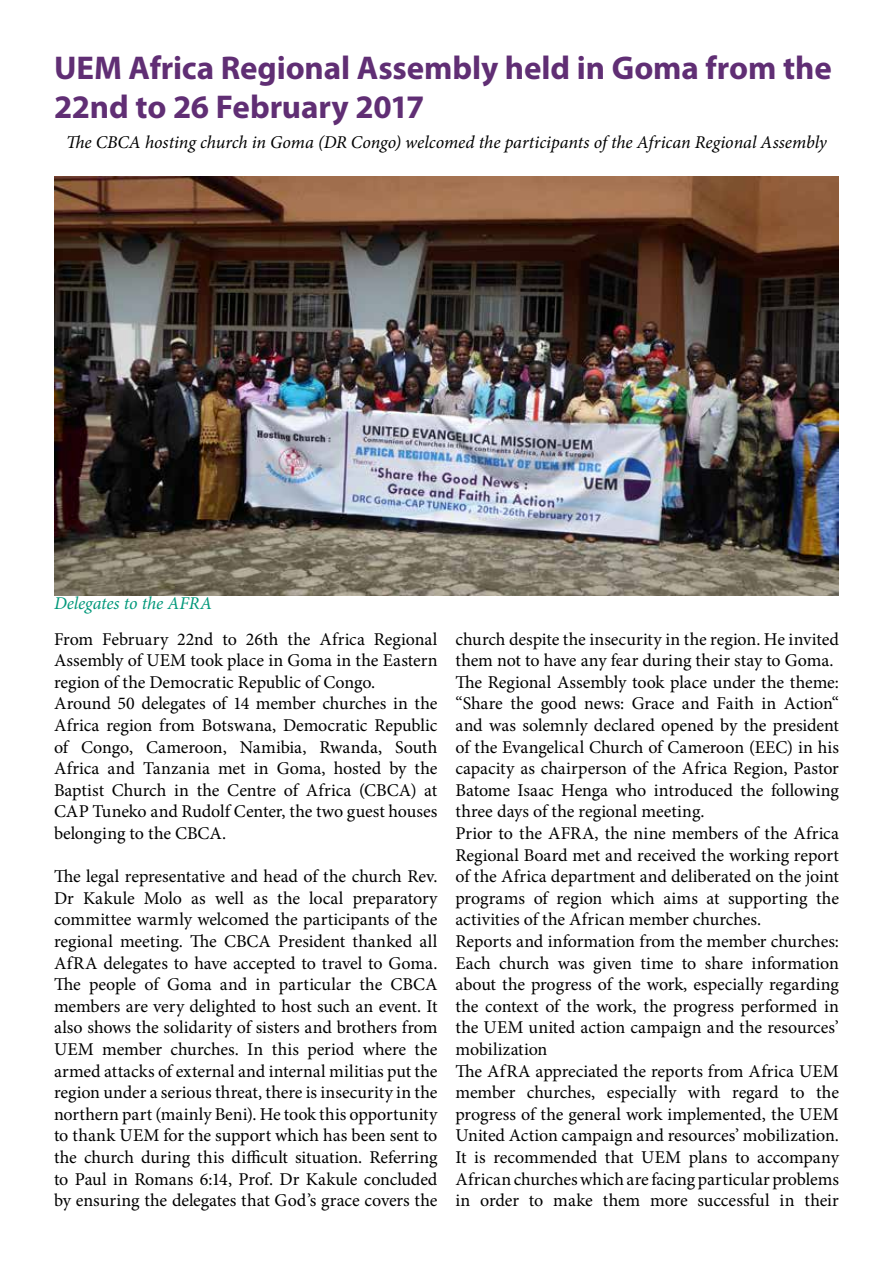
<style>
.page{position:relative;width:893px;height:1263px;background:#fff}
.page>*{position:absolute;margin:0;border:0;box-sizing:border-box;transform-origin:0 0}
.t1{font:700 33px/39.6px "Myriad Pro";letter-spacing:-.005em;color:#602e74}
.t2{font:18px/21.6px "Minion Pro";letter-spacing:-.005em;color:#000}
.t3{font:italic 18px "Minion Pro";letter-spacing:-.005em;color:#000}
.t4{font:italic 18px "Minion Pro";letter-spacing:-.005em;color:#00987a}
</style>
<div class="page">
<img style="left:54px;top:176px;width:785px;height:420px">
<h1 class="t1" style="left:54px;top:47px;width:779px">UEM Africa Regional Assembly held in Goma from the<br>22nd to 26 February 2017</h1>
<p class="t3" style="left:66px;top:130px;width:762px">The CBCA hosting church in Goma (DR Congo) welcomed the participants of the African Regional Assembly</p>
<p class="t4" style="left:54px;top:591px;width:159px">Delegates to the AFRA</p>
<p class="t2" style="left:54px;top:628px;width:385px">From February 22nd to 26th the Africa Regional Assembly of UEM took place in Goma in the Eastern region of the Democratic Republic of Congo.<br>Around 50 delegates of 14 member churches in the Africa region from Botswana, Democratic Republic of Congo, Cameroon, Namibia, Rwanda, South Africa and Tanzania met in Goma, hosted by the Baptist Church in the Centre of Africa (CBCA) at CAP Tuneko and Rudolf Center, the two guest houses belonging to the CBCA.</p>
<p class="t2" style="left:54px;top:866px;width:385px;text-align:justify">The legal representative and head of the church Rev.<br>Dr Kakule Molo as well as the local preparatory committee warmly welcomed the participants of the regional meeting. The CBCA President thanked all AfRA delegates to have accepted to travel to Goma.<br>The people of Goma and in particular the CBCA members are very delighted to host such an event. It also shows the solidarity of sisters and brothers from UEM member churches. In this period where the armed attacks of external and internal militias put the region under a serious threat, there is insecurity in the northern part (mainly Beni). He took this opportunity to thank UEM for the support which has been sent to the church during this difficult situation. Referring to Paul in Romans 6:14, Prof. Dr Kakule concluded by ensuring the delegates that God’s grace covers the</p>
<p class="t2" style="left:455px;top:628px;width:385px">church despite the insecurity in the region. He invited them not to have any fear during their stay to Goma.<br>The Regional Assembly took place under the theme: “Share the good news: Grace and Faith in Action“ and was solemnly declared opened by the president of the Evangelical Church of Cameroon (EEC) in his capacity as chairperson of the Africa Region, Pastor Batome Isaac Henga who introduced the following three days of the regional meeting.<br>Prior to the AFRA, the nine members of the Africa Regional Board met and received the working report of the Africa department and deliberated on the joint programs of region which aims at supporting the activities of the African member churches.<br>Reports and information from the member churches:<br>Each church was given time to share information about the progress of the work, especially regarding the context of the work, the progress performed in the UEM united action campaign and the resources’ mobilization<br>The AfRA appreciated the reports from Africa UEM member churches, especially with regard to the progress of the general work implemented, the UEM United Action campaign and resources’ mobilization.<br>It is recommended that UEM plans to accompany African churches which are facing particular problems in order to make them more successful in their</p>
</div>
